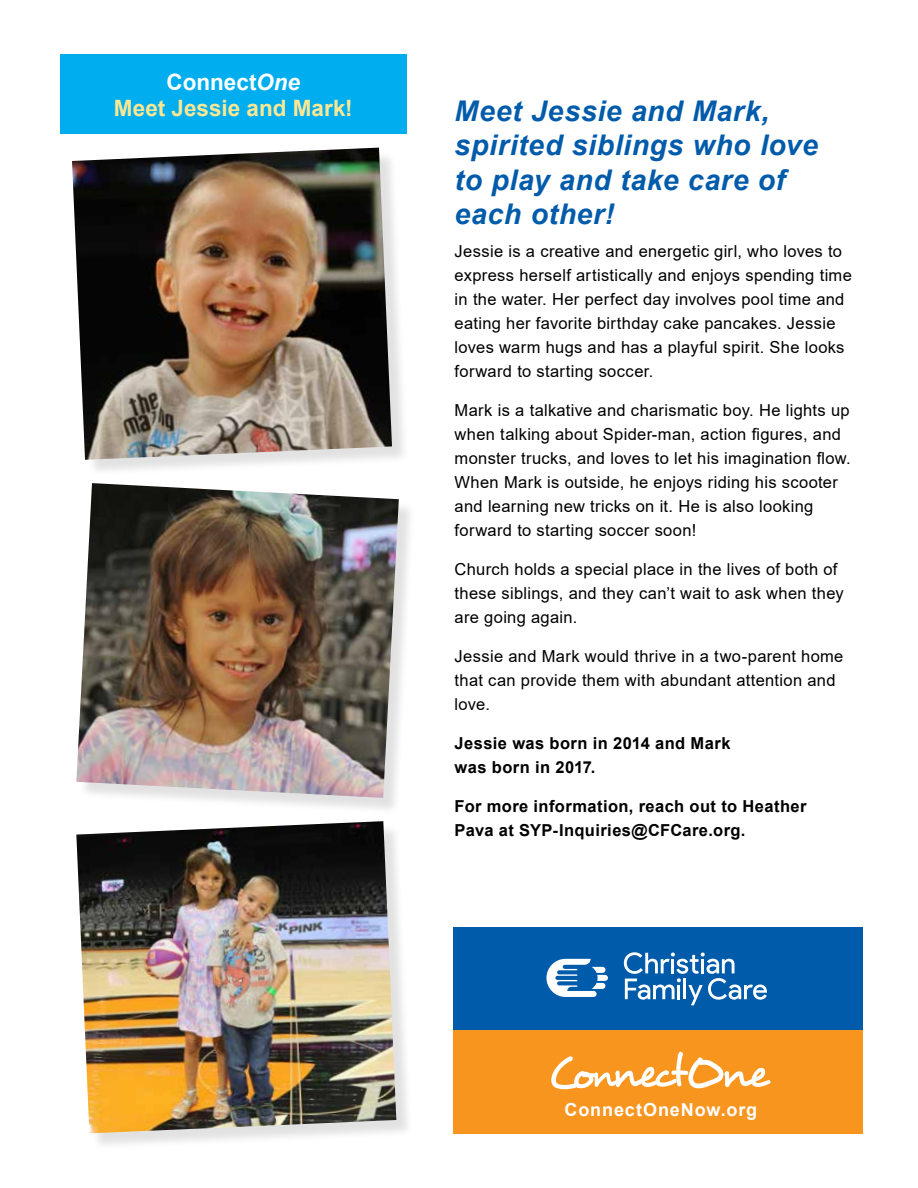
<style>
.page{position:relative;width:918px;height:1188px;background:#fff}
.page>*{position:absolute;margin:0;border:0;box-sizing:border-box;transform-origin:0 0}
.t1{font:italic 700 28.5px/34.5px "Arial";letter-spacing:.02em;color:#005baa}
.t2{font:700 22.5px/26.2px "Arial";color:#fbe794;text-align:center}
.t3{font:700 18px "Arial";letter-spacing:.05em;color:#fff}
.t4{font:16.5px/24px "Arial";letter-spacing:.02em;color:#000}
.t5{font:700 16.5px/24px "Arial";letter-spacing:.025em;color:#000}
.s1{color:#fff}
.s2{font-style:italic;color:#fff}
</style>
<div class="page">
<div style="left:60px;top:55px;width:347px;height:79px;background:#00aeef"></div>
<div style="left:75px;top:150px;width:335px;height:327px;background:#000;opacity:.12"></div>
<img style="left:72px;top:148px;width:320px;height:312px">
<div style="left:79px;top:486px;width:337px;height:329px;background:#000;opacity:.12"></div>
<img style="left:76px;top:483px;width:323px;height:315px">
<div style="left:79px;top:824px;width:335px;height:327px;background:#000;opacity:.12"></div>
<img style="left:76px;top:821px;width:320px;height:312px">
<div style="left:454px;top:927px;width:409px;height:104px;background:#005baa"></div>
<div style="left:454px;top:1030px;width:409px;height:104px;background:#f8951f"></div>
<svg style="left:551px;top:1052px;width:220px;height:38px"></svg>
<svg style="left:624px;top:952px;width:143px;height:53px"></svg>
<svg style="left:546px;top:959px;width:62px;height:38px"></svg>
<h2 class="t2" style="left:114px;top:69px;width:240px"><span class="s1">Connect</span><span class="s2">One<br></span>Meet Jessie and Mark!</h2>
<h1 class="t1" style="left:455px;top:94px;width:365px">Meet Jessie and Mark, spirited siblings who love to play and take care of each other!</h1>
<p class="t4" style="left:455px;top:239px;width:399px">Jessie is a creative and energetic girl, who loves to express herself artistically and enjoys spending time in the water. Her perfect day involves pool time and eating her favorite birthday cake pancakes. Jessie loves warm hugs and has a playful spirit. She looks forward to starting soccer.</p>
<p class="t4" style="left:455px;top:398px;width:398px">Mark is a talkative and charismatic boy. He lights up when talking about Spider-man, action figures, and monster trucks, and loves to let his imagination flow.<br>When Mark is outside, he enjoys riding his scooter and learning new tricks on it. He is also looking forward to starting soccer soon!</p>
<p class="t4" style="left:455px;top:557px;width:391px">Church holds a special place in the lives of both of these siblings, and they can’t wait to ask when they are going again.</p>
<p class="t4" style="left:455px;top:644px;width:390px">Jessie and Mark would thrive in a two-parent home that can provide them with abundant attention and love.</p>
<p class="t5" style="left:455px;top:732px;width:277px">Jessie was born in 2014 and Mark was born in 2017.</p>
<p class="t5" style="left:455px;top:795px;width:353px">For more information, reach out to Heather<br>Pava at SYP-Inquiries@CFCare.org.</p>
<p class="t3" style="left:565px;top:1097px;width:194px">ConnectOneNow.org</p>
</div>
